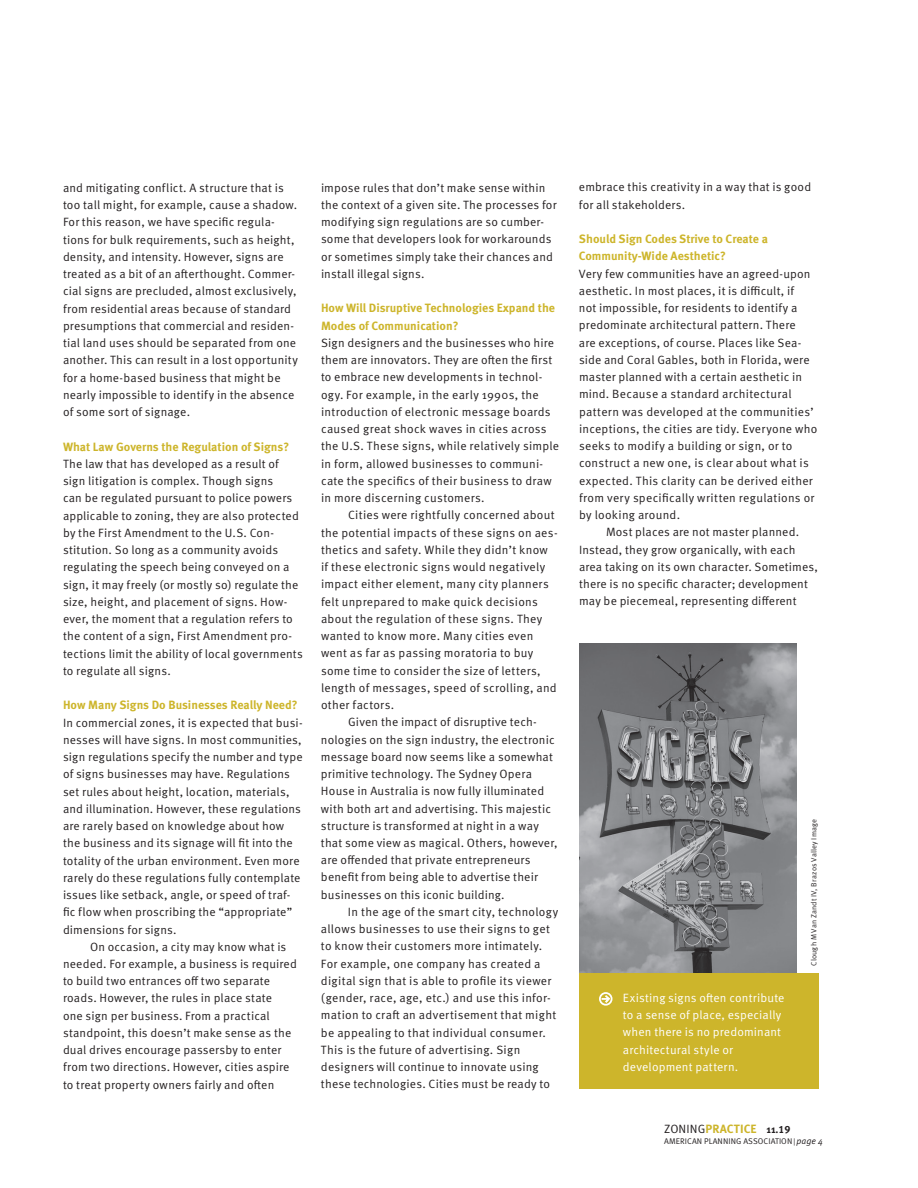
<style>
.page{position:relative;width:918px;height:1188px;background:#fff}
.page>*{position:absolute;margin:0;border:0;box-sizing:border-box;transform-origin:0 0}
.t1{font:12px/17.2px "Meta OT Norm";letter-spacing:.015em;color:#231f20}
.t2{font:700 12px/17.2px "Meta OT";color:#cdb52b}
.t3{font:12px/17.2px "Meta OT Norm";letter-spacing:.015em;color:#fff}
.t4{font:8.25px "Meta OT Norm";letter-spacing:.01em;color:#231f20}
.t5{font:7.5px "Meta OT Norm";letter-spacing:.02em;color:#231f20}
.s1{font-family:"Meta OT Norm";font-weight:400;color:#231f20}
.s2{font-size:10.5px;color:#231f20}
.s3{font-size:7.5px}
.s4{font-family:"Meta OT Norm Ita";font-size:9px}
</style>
<div class="page">
<img style="left:579px;top:644px;width:217px;height:329px">
<div style="left:579px;top:973px;width:240px;height:116px;background:#cdb52b"></div>
<svg style="left:599px;top:992px;width:14px;height:14px"></svg>
<p class="t1" style="left:63px;top:179px;width:236px">and mitigating conflict. A structure that is too tall might, for example, cause a shadow.<br>For this reason, we have specific regula&shy;tions for bulk requirements, such as height, density, and intensity. However, signs are treated as a bit of an afterthought. Commer&shy;cial signs are precluded, almost exclusively, from residential areas because of standard presumptions that commercial and residen&shy;tial land uses should be separated from one another. This can result in a lost opportunity for a home-based business that might be nearly impossible to identify in the absence of some sort of signage.</p>
<p class="t2" style="left:63px;top:438px;width:228px">What Law Governs the Regulation of Signs?</p>
<p class="t1" style="left:63px;top:455px;width:242px">The law that has developed as a result of sign litigation is complex. Though signs<br>can be regulated pursuant to police powers applicable to zoning, they are also protected by the First Amendment to the U.S. Con&shy;stitution. So long as a community avoids regulating the speech being conveyed on a sign, it may freely (or mostly so) regulate the size, height, and placement of signs. How&shy;ever, the moment that a regulation refers to the content of a sign, First Amendment pro&shy;tections limit the ability of local governments to regulate all signs.</p>
<p class="t2" style="left:63px;top:697px;width:236px">How Many Signs Do Businesses Really Need?</p>
<p class="t1" style="left:63px;top:714px;width:241px">In commercial zones, it is expected that busi&shy;nesses will have signs. In most communities, sign regulations specify the number and type of signs businesses may have. Regulations set rules about height, location, materials, and illumination. However, these regulations are rarely based on knowledge about how the business and its signage will fit into the totality of the urban environment. Even more rarely do these regulations fully contemplate issues like setback, angle, or speed of traf&shy;fic flow when proscribing the “appropriate” dimensions for signs.</p>
<p class="t1" style="left:63px;top:938px;width:235px;text-indent:27px">On occasion, a city may know what is needed. For example, a business is required to build two entrances off two separate roads. However, the rules in place state<br>one sign per business. From a practical standpoint, this doesn’t make sense as the dual drives encourage passersby to enter from two directions. However, cities aspire to treat property owners fairly and often</p>
<p class="t1" style="left:321px;top:179px;width:237px">impose rules that don’t make sense within the context of a given site. The processes for modifying sign regulations are so cumber&shy;some that developers look for workarounds or sometimes simply take their chances and install illegal signs.</p>
<p class="t2" style="left:321px;top:300px;width:236px">How Will Disruptive Technologies Expand the<br>Modes of Communication?</p>
<p class="t1" style="left:321px;top:334px;width:240px">Sign designers and the businesses who hire them are innovators. They are often the first to embrace new developments in technol&shy;ogy. For example, in the early 1990s, the introduction of electronic message boards caused great shock waves in cities across the U.S. These signs, while relatively simple in form, allowed businesses to communi&shy;cate the specifics of their business to draw in more discerning customers.</p>
<p class="t1" style="left:348px;top:507px;width:208px">Cities were rightfully concerned about</p>
<p class="t1" style="left:321px;top:524px;width:238px">the potential impacts of these signs on aes-</p>
<p class="t1" style="left:321px;top:541px;width:228px">thetics and safety. While they didn’t know</p>
<p class="t1" style="left:321px;top:558px;width:226px">if these electronic signs would negatively</p>
<p class="t1" style="left:321px;top:576px;width:229px">impact either element, many city planners</p>
<p class="t1" style="left:321px;top:593px;width:218px">felt unprepared to make quick decisions</p>
<p class="t1" style="left:321px;top:610px;width:223px">about the regulation of these signs. They</p>
<p class="t1" style="left:321px;top:627px;width:214px">wanted to know more. Many cities even</p>
<p class="t1" style="left:321px;top:645px;width:214px">went as far as passing moratoria to buy</p>
<p class="t1" style="left:321px;top:662px;width:221px">some time to consider the size of letters,</p>
<p class="t1" style="left:321px;top:679px;width:237px">length of messages, speed of scrolling, and</p>
<p class="t1" style="left:321px;top:696px;width:75px">other factors.</p>
<p class="t1" style="left:348px;top:714px;width:190px">Given the impact of disruptive tech-</p>
<p class="t1" style="left:321px;top:731px;width:235px">nologies on the sign industry, the electronic</p>
<p class="t1" style="left:321px;top:748px;width:233px">message board now seems like a somewhat</p>
<p class="t1" style="left:321px;top:765px;width:213px">primitive technology. The Sydney Opera</p>
<p class="t1" style="left:321px;top:783px;width:225px">House in Australia is now fully illuminated</p>
<p class="t1" style="left:321px;top:800px;width:232px">with both art and advertising. This majestic</p>
<p class="t1" style="left:321px;top:817px;width:219px">structure is transformed at night in a way</p>
<p class="t1" style="left:321px;top:834px;width:238px">that some view as magical. Others, however,</p>
<p class="t1" style="left:321px;top:852px;width:211px">are offended that private entrepreneurs</p>
<p class="t1" style="left:321px;top:869px;width:218px">benefit from being able to advertise their</p>
<p class="t1" style="left:321px;top:886px;width:185px">businesses on this iconic building.</p>
<p class="t1" style="left:348px;top:903px;width:212px">In the age of the smart city, technology</p>
<p class="t1" style="left:321px;top:921px;width:230px">allows businesses to use their signs to get</p>
<p class="t1" style="left:321px;top:938px;width:223px">to know their customers more intimately.</p>
<p class="t1" style="left:321px;top:955px;width:221px">For example, one company has created a</p>
<p class="t1" style="left:321px;top:972px;width:232px">digital sign that is able to profile its viewer</p>
<p class="t1" style="left:321px;top:990px;width:231px">(gender, race, age, etc.) and use this infor-</p>
<p class="t1" style="left:321px;top:1007px;width:237px">mation to craft an advertisement that might</p>
<p class="t1" style="left:321px;top:1024px;width:226px">be appealing to that individual consumer.</p>
<p class="t1" style="left:321px;top:1041px;width:201px">This is the future of advertising. Sign</p>
<p class="t1" style="left:321px;top:1059px;width:219px">designers will continue to innovate using</p>
<p class="t1" style="left:321px;top:1076px;width:230px">these technologies. Cities must be ready to</p>
<p class="t1" style="left:579px;top:179px;width:234px">embrace this creativity in a way that is good for all stakeholders.</p>
<p class="t2" style="left:579px;top:230px;width:191px">Should Sign Codes Strive to Create a<br>Community-Wide Aesthetic?</p>
<p class="t1" style="left:579px;top:265px;width:233px">Very few communities have an agreed-upon</p>
<p class="t1" style="left:579px;top:282px;width:217px">aesthetic. In most places, it is difficult, if</p>
<p class="t1" style="left:579px;top:300px;width:220px">not impossible, for residents to identify a</p>
<p class="t1" style="left:579px;top:317px;width:218px">predominate architectural pattern. There</p>
<p class="t1" style="left:579px;top:334px;width:224px">are exceptions, of course. Places like Sea-</p>
<p class="t1" style="left:579px;top:351px;width:232px">side and Coral Gables, both in Florida, were</p>
<p class="t1" style="left:579px;top:368px;width:225px">master planned with a certain aesthetic in</p>
<p class="t1" style="left:579px;top:386px;width:214px">mind. Because a standard architectural</p>
<p class="t1" style="left:579px;top:403px;width:236px">pattern was developed at the communities’</p>
<p class="t1" style="left:579px;top:420px;width:240px">inceptions, the cities are tidy. Everyone who</p>
<p class="t1" style="left:579px;top:437px;width:215px">seeks to modify a building or sign, or to</p>
<p class="t1" style="left:579px;top:455px;width:231px">construct a new one, is clear about what is</p>
<p class="t1" style="left:579px;top:472px;width:235px">expected. This clarity can be derived either</p>
<p class="t1" style="left:579px;top:489px;width:237px">from very specifically written regulations or</p>
<p class="t1" style="left:579px;top:506px;width:103px">by looking around.</p>
<p class="t1" style="left:606px;top:524px;width:195px">Most places are not master planned.</p>
<p class="t1" style="left:579px;top:541px;width:218px">Instead, they grow organically, with each</p>
<p class="t1" style="left:579px;top:558px;width:241px">area taking on its own character. Sometimes,</p>
<p class="t1" style="left:579px;top:575px;width:230px">there is no specific character; development</p>
<p class="t1" style="left:579px;top:593px;width:219px">may be piecemeal, representing different</p>
<p class="t3" style="left:623px;top:989px;width:163px">Existing signs often contribute to a sense of place, especially when there is no predominant architectural style or development pattern.</p>
<p class="t5" style="left:809px;top:966px;width:148px;rotate:-90deg">Clough M Van Zandt IV, Brazos Valley Image</p>
<p class="t2" style="left:664px;top:1120px;width:128px"><span class="s1">ZONING</span>PRACTICE <span class="s2">11.19</span></p>
<p class="t4" style="left:664px;top:1136px;width:160px">AMERICAN PLANNING ASSOCIATION <span class="s3">|</span><span class="s4">page 4</span></p>
</div>
